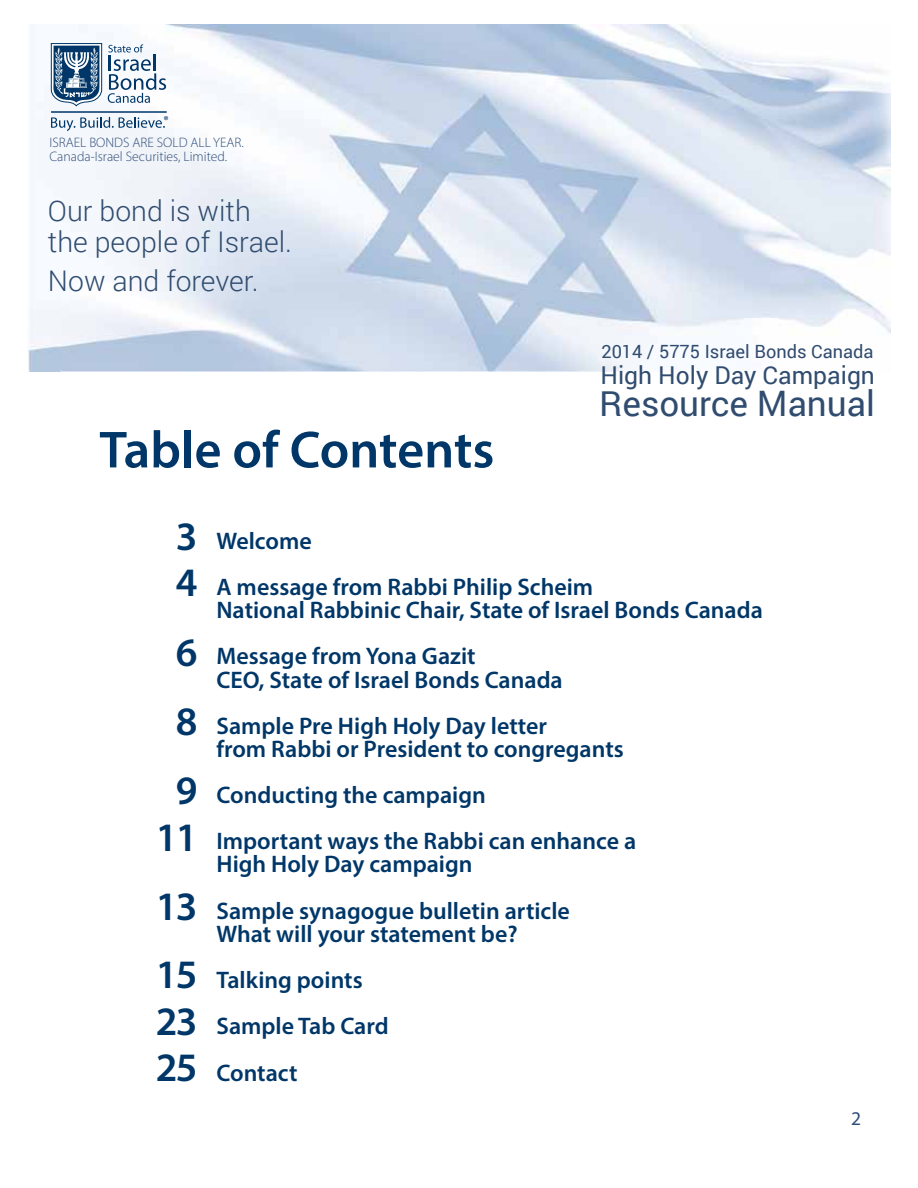
<style>
.page{position:relative;width:918px;height:1188px;background:#fff}
.page>*{position:absolute;margin:0;border:0;box-sizing:border-box;transform-origin:0 0}
.t1{font:600 52.5px "Myriad Pro";color:#003768}
.t2{font:600 40.5px/46.2px "Myriad Pro";letter-spacing:-.04em;color:#003768}
.t3{font:35.1px "Roboto";color:#304c6f}
.t4{font:300 28.5px/30.5px "Roboto";color:#304c6f}
.t5{font:24.6px "Roboto";color:#304c6f}
.t6{font:600 24px/46.2px "Myriad Pro";color:#003768}
.t7{font:19.5px "Myriad Pro";color:#2e4c78}
.t8{font:18.3px "Roboto";color:#304c6f}
.t9{font:300 13.8px/14.7px "Myriad Pro";color:#2e4c78}
</style>
<div class="page">
<img style="left:27px;top:25px;width:864px;height:347px">
<svg style="left:50px;top:43px;width:116px;height:64px"></svg>
<hr style="left:51px;top:111px;width:116px;height:2px;background:#003768">
<svg style="left:51px;top:116px;width:117px;height:15px"></svg>
<p class="t9" style="left:49px;top:135px;width:196px">ISRAEL BONDS ARE SOLD ALL YEAR.<br>Canada-Israel Securities, Limited.</p>
<p class="t4" style="left:48px;top:195px;width:246px">Our bond is with the people of Israel.</p>
<p class="t4" style="left:48px;top:265px;width:212px">Now and forever.</p>
<h1 class="t1" style="left:99px;top:416px;width:396px">Table of Contents</h1>
<p class="t8" style="left:601px;top:338px;width:274px">2014 / 5775 Israel Bonds Canada</p>
<p class="t5" style="left:600px;top:358px;width:276px">High Holy Day Campaign</p>
<h3 class="t3" style="left:599px;top:378px;width:277px">Resource Manual</h3>
<h2 class="t2" style="left:176px;top:512px;width:23px">3<br>4</h2>
<h2 class="t2" style="left:176px;top:616px;width:23px;line-height:69.4px;text-align:justify">6<br>8<br>9</h2>
<h2 class="t2" style="left:156px;top:802px;width:43px;line-height:69px;text-align:justify">11<br>13<br>15</h2>
<h2 class="t2" style="left:156px;top:997px;width:43px">23<br>25</h2>
<p class="t6" style="left:216px;top:517px;width:378px">Welcome<br>A message from Rabbi Philip Scheim</p>
<p class="t6" style="left:216px;top:586px;width:548px">National Rabbinic Chair, State of Israel Bonds Canada<br>Message from Yona Gazit</p>
<p class="t6" style="left:216px;top:656px;width:348px">CEO, State of Israel Bonds Canada<br>Sample Pre High Holy Day letter</p>
<p class="t6" style="left:216px;top:725px;width:421px">from Rabbi or President to congregants<br>Conducting the campaign<br>Important ways the Rabbi can enhance a</p>
<p class="t6" style="left:216px;top:841px;width:355px">High Holy Day campaign<br>Sample synagogue bulletin article</p>
<p class="t6" style="left:216px;top:910px;width:303px">What will your statement be?<br>Talking points<br>Sample Tab Card<br>Contact</p>
<p class="t7" style="left:851px;top:1107px;width:12px">2</p>
</div>
